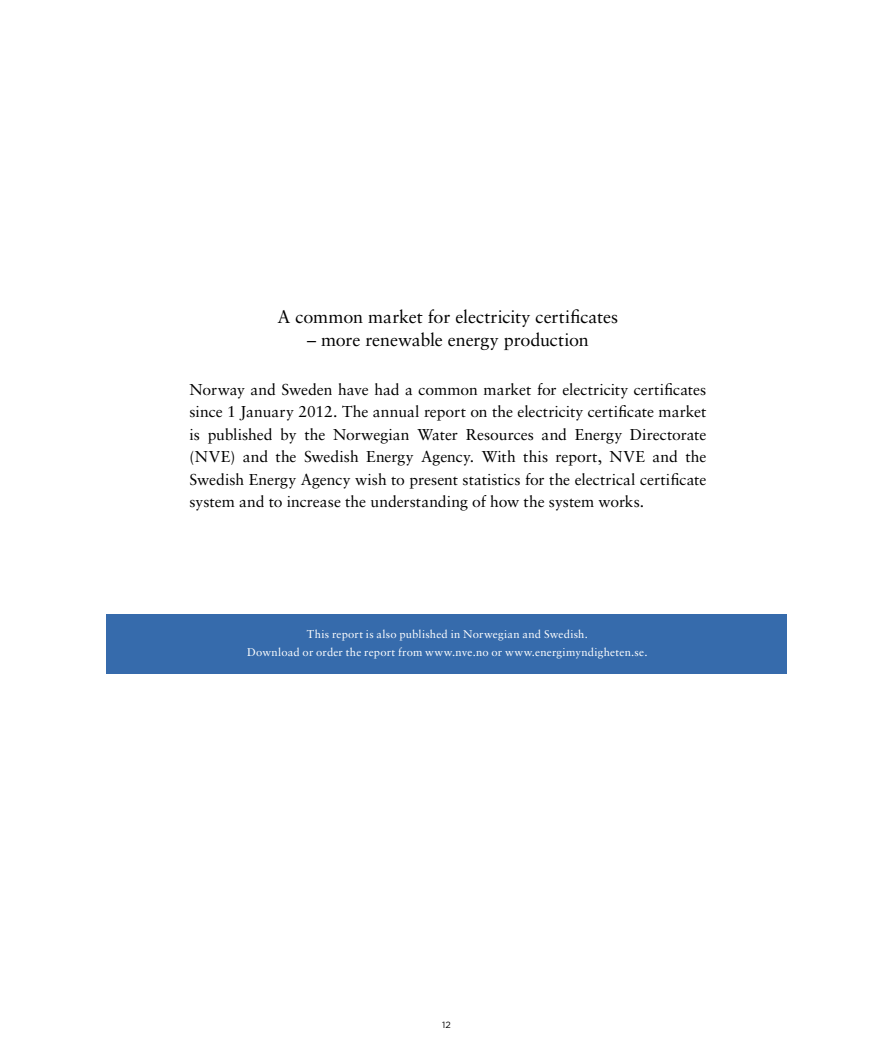
<style>
.page{position:relative;width:893px;height:1063px;background:#fff}
.page>*{position:absolute;margin:0;border:0;box-sizing:border-box;transform-origin:0 0}
.t1{font:18px "Sabon LT Std";letter-spacing:-.01em;color:#000}
.t2{font:15.75px/22.5px "Sabon LT Std";color:#000;text-align:justify}
.t3{font:11.25px/18px "Sabon LT Std";letter-spacing:.02em;color:#fff;text-align:center}
.t4{font:9px "Gotham";color:#000}
</style>
<div class="page">
<div style="left:106px;top:614px;width:681px;height:60px;background:#366bac"></div>
<h1 class="t1" style="left:278px;top:306px;width:342px">A common market for electricity certificates</h1>
<h1 class="t1" style="left:307px;top:329px;width:283px">– more renewable energy production</h1>
<p class="t2" style="left:189px;top:378px;width:518px">Norway and Sweden have had a common market for electricity certificates since 1 January 2012. The annual report on the electricity certificate market is published by the Norwegian Water Resources and Energy Directorate (NVE) and the Swedish Energy Agency. With this report, NVE and the Swedish Energy Agency wish to present statistics for the electrical certificate system and to increase the understanding of how the system works.</p>
<p class="t3" style="left:247px;top:625px;width:402px">This report is also published in Norwegian and Swedish.<br>Download or order the report from www.nve.no or www.energimyndigheten.se.</p>
<p class="t4" style="left:442px;top:1019px;width:10px">12</p>
</div>
